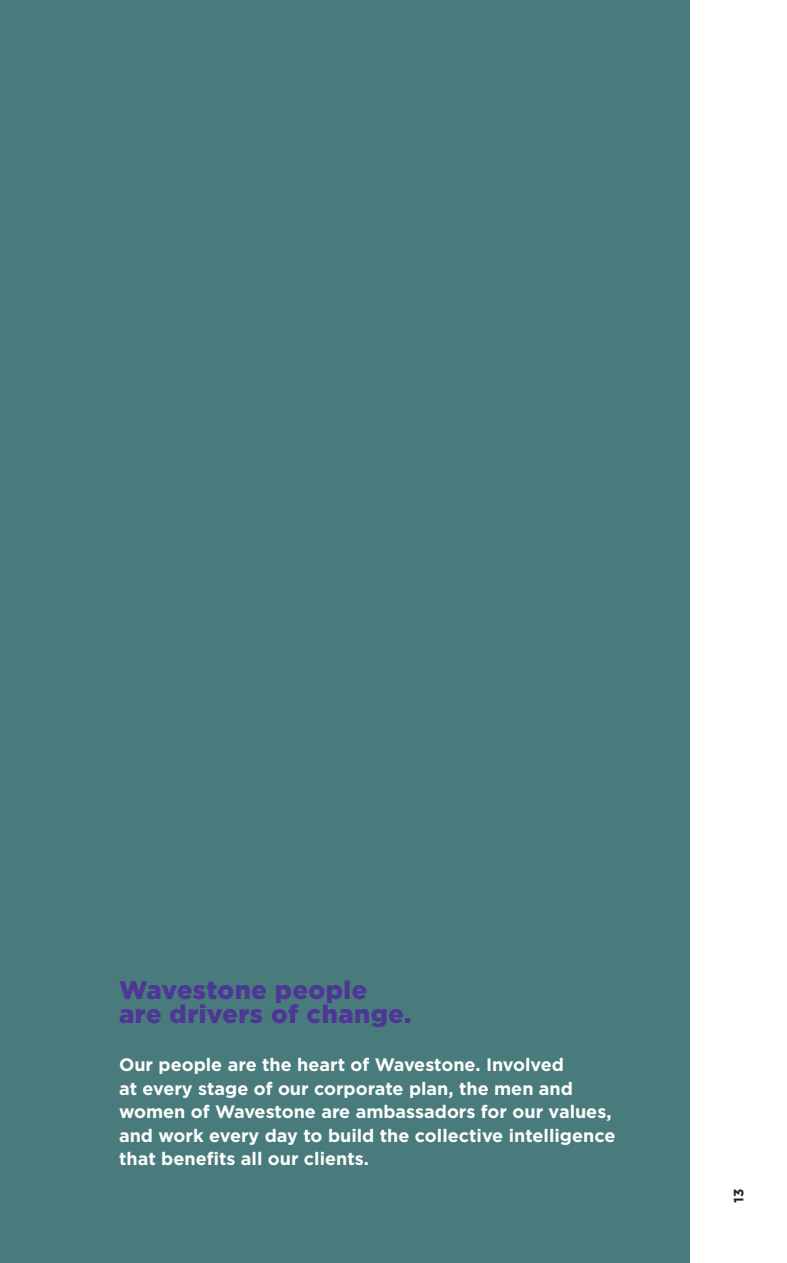
<style>
.page{position:relative;width:787px;height:1263px;background:#fff}
.page>*{position:absolute;margin:0;border:0;box-sizing:border-box;transform-origin:0 0}
.t1{font:900 25.5px/23.5px "Gotham";letter-spacing:.02em;color:#4e3696}
.t2{font:700 18px/23.4px "Gotham";color:#fff}
.t3{font:700 13.5px "Gotham";color:#231f20}
</style>
<div class="page">
<div style="left:0;top:0;width:689px;height:1263px;background:#497b7c"></div>
<h1 class="t1" style="left:119px;top:978px;width:294px">Wavestone people are drivers of change.</h1>
<p class="t2" style="left:119px;top:1053px;width:498px">Our people are the heart of Wavestone. Involved<br>at every stage of our corporate plan, the men and women of Wavestone are ambassadors for our values, and work every day to build the collective intelligence that benefits all our clients.</p>
<p class="t3" style="left:729px;top:1203px;width:16px;rotate:-90deg">13</p>
</div>
